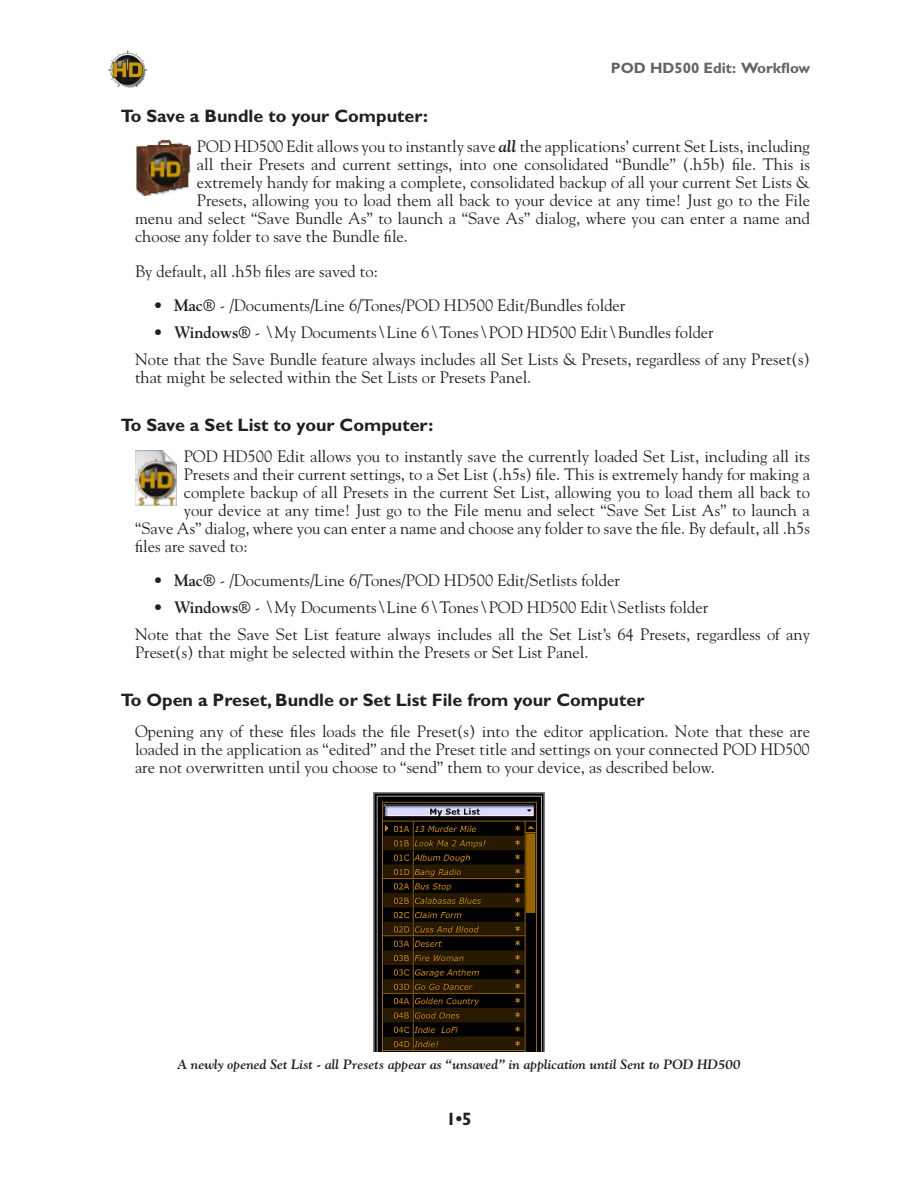
<style>
.page{position:relative;width:918px;height:1188px;background:#fff}
.page>*{position:absolute;margin:0;border:0;box-sizing:border-box;transform-origin:0 0}
._01c_Section_title_s{font:700 18px "Gill Sans";color:#231f20}
.t1{font:700 condensed 18px "Gill Sans";color:#231f20}
._02_Body{font:16.5px/18px "Goudy";color:#231f20}
._03a_Body_bullet1{font:16.5px "Goudy";color:#231f20}
.t2{font:700 15px "Gill Sans";color:#636366}
.t3{font:italic 700 13.5px "Goudy";color:#231f20}
.s1{font-weight:700;font-style:italic}
.s2{font-weight:700}
</style>
<div class="page">
<img style="left:108px;top:50px;width:39px;height:38px">
<img style="left:136px;top:141px;width:54px;height:55px">
<img style="left:135px;top:450px;width:42px;height:55px">
<img style="left:373px;top:793px;width:172px;height:259px">
<p class="t2" style="left:611px;top:59px;width:201px">POD HD500 Edit: Workflow</p>
<p class="_01c_Section_title_s" style="left:121px;top:105px;width:309px">To Save a Bundle to your Computer:</p>
<p class="_02_Body" style="left:197px;top:137px;width:615px">POD HD500 Edit allows you to instantly save <span class="s1">all</span> the applications’ current Set Lists, including</p>
<p class="_02_Body" style="left:197px;top:155px;width:614px">all their Presets and current settings, into one consolidated “Bundle” (.h5b) file. This is</p>
<p class="_02_Body" style="left:197px;top:173px;width:615px">extremely handy for making a complete, consolidated backup of all your current Set Lists &amp;</p>
<p class="_02_Body" style="left:197px;top:191px;width:615px">Presets, allowing you to load them all back to your device at any time! Just go to the File</p>
<p class="_02_Body" style="left:135px;top:209px;width:676px">menu and select “Save Bundle As” to launch a “Save As” dialog, where you can enter a name and</p>
<p class="_02_Body" style="left:135px;top:227px;width:275px">choose any folder to save the Bundle file.</p>
<p class="_02_Body" style="left:135px;top:262px;width:244px">By default, all .h5b files are saved to:</p>
<p class="_03a_Body_bullet1" style="left:153px;top:296px;width:474px">• <span class="s2">Mac®</span> - /Documents/Line 6/Tones/POD HD500 Edit/Bundles folder</p>
<p class="_03a_Body_bullet1" style="left:153px;top:323px;width:562px">• <span class="s2">Windows®</span> - \My Documents\Line 6\Tones\POD HD500 Edit\Bundles folder</p>
<p class="_02_Body" style="left:135px;top:350px;width:676px">Note that the Save Bundle feature always includes all Set Lists &amp; Presets, regardless of any Preset(s) that might be selected within the Set Lists or Presets Panel.</p>
<p class="_01c_Section_title_s" style="left:121px;top:414px;width:314px">To Save a Set List to your Computer:</p>
<p class="_02_Body" style="left:184px;top:447px;width:628px">POD HD500 Edit allows you to instantly save the currently loaded Set List, including all its</p>
<p class="_02_Body" style="left:184px;top:465px;width:628px">Presets and their current settings, to a Set List (.h5s) file. This is extremely handy for making a</p>
<p class="_02_Body" style="left:184px;top:483px;width:628px">complete backup of all Presets in the current Set List, allowing you to load them all back to</p>
<p class="_02_Body" style="left:184px;top:501px;width:628px">your device at any time! Just go to the File menu and select “Save Set List As” to launch a</p>
<p class="_02_Body" style="left:135px;top:519px;width:676px">“Save As” dialog, where you can enter a name and choose any folder to save the file. By default, all .h5s</p>
<p class="_02_Body" style="left:135px;top:537px;width:114px">files are saved to:</p>
<p class="_03a_Body_bullet1" style="left:153px;top:570px;width:468px">• <span class="s2">Mac®</span> - /Documents/Line 6/Tones/POD HD500 Edit/Setlists folder</p>
<p class="_03a_Body_bullet1" style="left:153px;top:597px;width:557px">• <span class="s2">Windows®</span> - \My Documents\Line 6\Tones\POD HD500 Edit\Setlists folder</p>
<p class="_02_Body" style="left:135px;top:625px;width:677px">Note that the Save Set List feature always includes all the Set List’s 64 Presets, regardless of any<br>Preset(s) that might be selected within the Presets or Set List Panel.</p>
<p class="_01c_Section_title_s" style="left:121px;top:689px;width:525px">To Open a Preset, Bundle or Set List File from your Computer</p>
<p class="_02_Body" style="left:135px;top:722px;width:677px;text-align:justify">Opening any of these files loads the file Preset(s) into the editor application. Note that these are loaded in the application as “edited” and the Preset title and settings on your connected POD HD500 are not overwritten until you choose to “send” them to your device, as described below.</p>
<p class="t3" style="left:177px;top:1056px;width:565px">A newly opened Set List - all Presets appear as “unsaved” in application until Sent to POD HD500</p>
<p class="t1" style="left:446px;top:1108px;width:27px">1•5</p>
</div>
